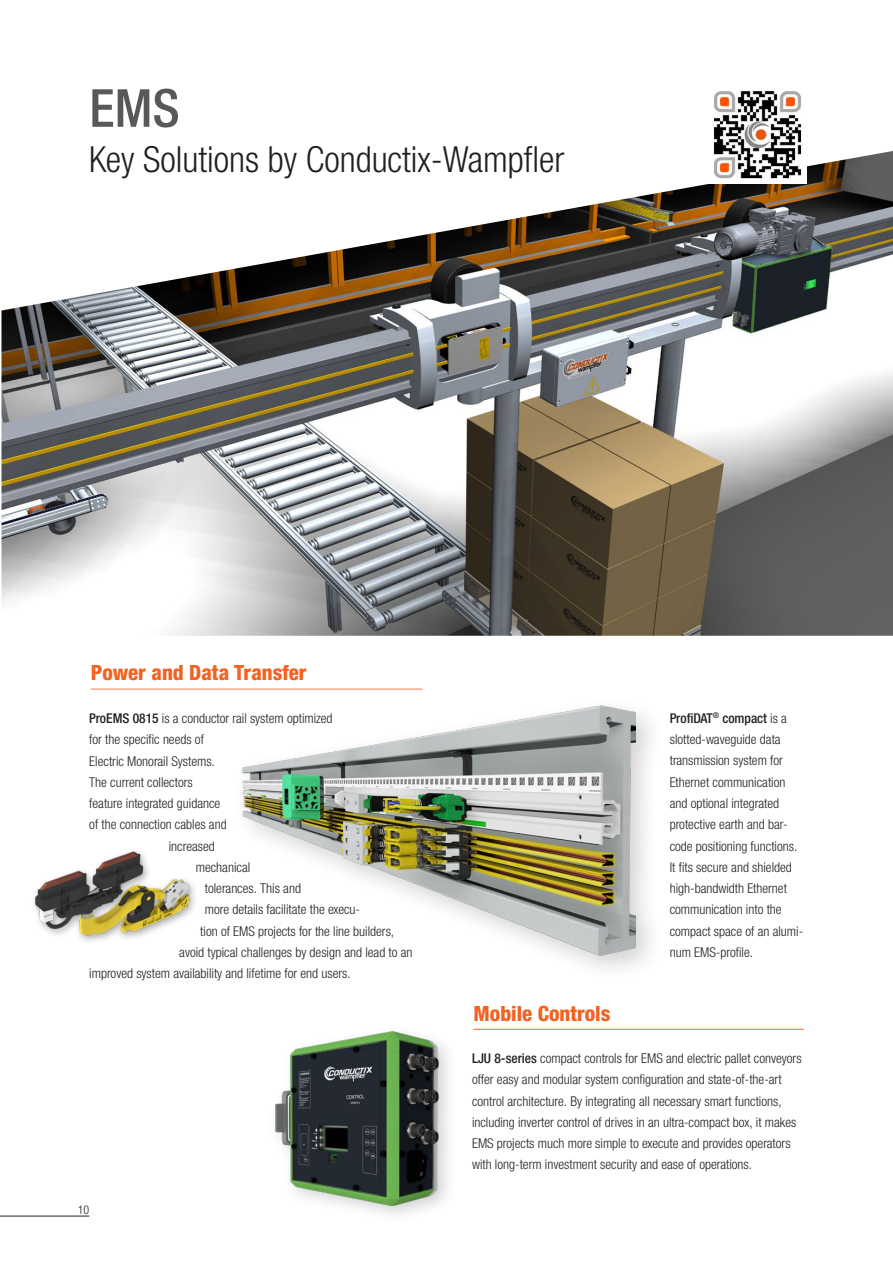
<style>
.page{position:relative;width:893px;height:1263px;background:#fff}
.page>*{position:absolute;margin:0;border:0;box-sizing:border-box;transform-origin:0 0}
.A-Hauptüberschrift{font:500 condensed 52.5px "Helvetica Neue LTW1 G";color:#57585a}
.A-Hauptüberschrift-2{font:300 condensed 36px "Helvetica Neue LTW1 G";color:#231f20}
.t1{font:800 condensed 21px "Helvetica Neue LTW1 G";color:#f26221}
.Fließtext_Standard_1{font:300 condensed 13.5px/21.3px "Helvetica Neue LTW1 G";color:#231f20}
.t2{font:300 condensed 12px "Helvetica Neue LTW1 G";color:#231f20}
.s1{font-weight:500}
</style>
<div class="page">
<img style="left:34px;top:851px;width:161px;height:91px">
<hr style="left:91px;top:689px;width:331px;height:1px;background:#f26221">
<hr style="left:473px;top:1029px;width:331px;height:1px;background:#f26221">
<img style="left:2px;top:151px;width:891px;height:485px">
<div style="left:232px;top:695px;width:432px;height:288px;background:#231f20;opacity:.2"></div>
<img style="left:232px;top:697px;width:403px;height:264px">
<div style="left:267px;top:1023px;width:191px;height:202px;background:#231f20;opacity:.2"></div>
<img style="left:275px;top:1031px;width:164px;height:174px">
<img style="left:709px;top:91px;width:98px;height:92px">
<hr style="left:0;top:1216px;width:89px;height:1px;background:#231f20">
<p class="A-Hauptüberschrift" style="left:89px;top:76px;width:92px">EMS</p>
<p class="A-Hauptüberschrift-2" style="left:89px;top:138px;width:477px">Key Solutions by Conductix-Wampfler</p>
<h3 class="t1" style="left:91px;top:660px;width:217px">Power and Data Transfer</h3>
<p class="Fließtext_Standard_1" style="left:89px;top:708px;width:245px"><span class="s1">ProEMS 0815</span> is a conductor rail system optimized</p>
<p class="Fließtext_Standard_1" style="left:89px;top:729px;width:116px">for the specific needs of</p>
<p class="Fließtext_Standard_1" style="left:89px;top:750px;width:127px">Electric Monorail Systems.</p>
<p class="Fließtext_Standard_1" style="left:89px;top:771px;width:105px">The current collectors</p>
<p class="Fließtext_Standard_1" style="left:89px;top:793px;width:133px">feature integrated guidance</p>
<p class="Fließtext_Standard_1" style="left:89px;top:814px;width:139px">of the connection cables and</p>
<p class="Fließtext_Standard_1" style="left:169px;top:835px;width:48px">increased</p>
<p class="Fließtext_Standard_1" style="left:196px;top:856px;width:56px">mechanical</p>
<p class="Fließtext_Standard_1" style="left:205px;top:878px;width:98px">tolerances. This and</p>
<p class="Fließtext_Standard_1" style="left:205px;top:899px;width:157px">more details facilitate the execu-</p>
<p class="Fließtext_Standard_1" style="left:200px;top:920px;width:195px">tion of EMS projects for the line builders,</p>
<p class="Fließtext_Standard_1" style="left:179px;top:941px;width:235px">avoid typical challenges by design and lead to an</p>
<p class="Fließtext_Standard_1" style="left:89px;top:963px;width:263px">improved system availability and lifetime for end users.</p>
<p class="t2" style="left:78px;top:1203px;width:13px">10</p>
<h3 class="t1" style="left:473px;top:1000px;width:138px">Mobile Controls</h3>
<p class="Fließtext_Standard_1" style="left:670px;top:708px;width:135px"><span class="s1">ProfiDAT</span><sup>®</sup> <span class="s1">compact</span> is a slotted-waveguide data transmission system for<br>Ethernet communication and optional integrated protective earth and bar&shy;code positioning functions.<br>It fits secure and shielded high-bandwidth Ethernet communication into the compact space of an alumi&shy;num EMS-profile.</p>
<p class="Fließtext_Standard_1" style="left:472px;top:1048px;width:331px"><span class="s1">LJU 8-series</span> compact controls for EMS and electric pallet conveyors offer easy and modular system configuration and state-of-the-art control architecture. By integrating all necessary smart functions, including inverter control of drives in an ultra-compact box, it makes EMS projects much more simple to execute and provides operators with long-term investment security and ease of operations.</p>
</div>
